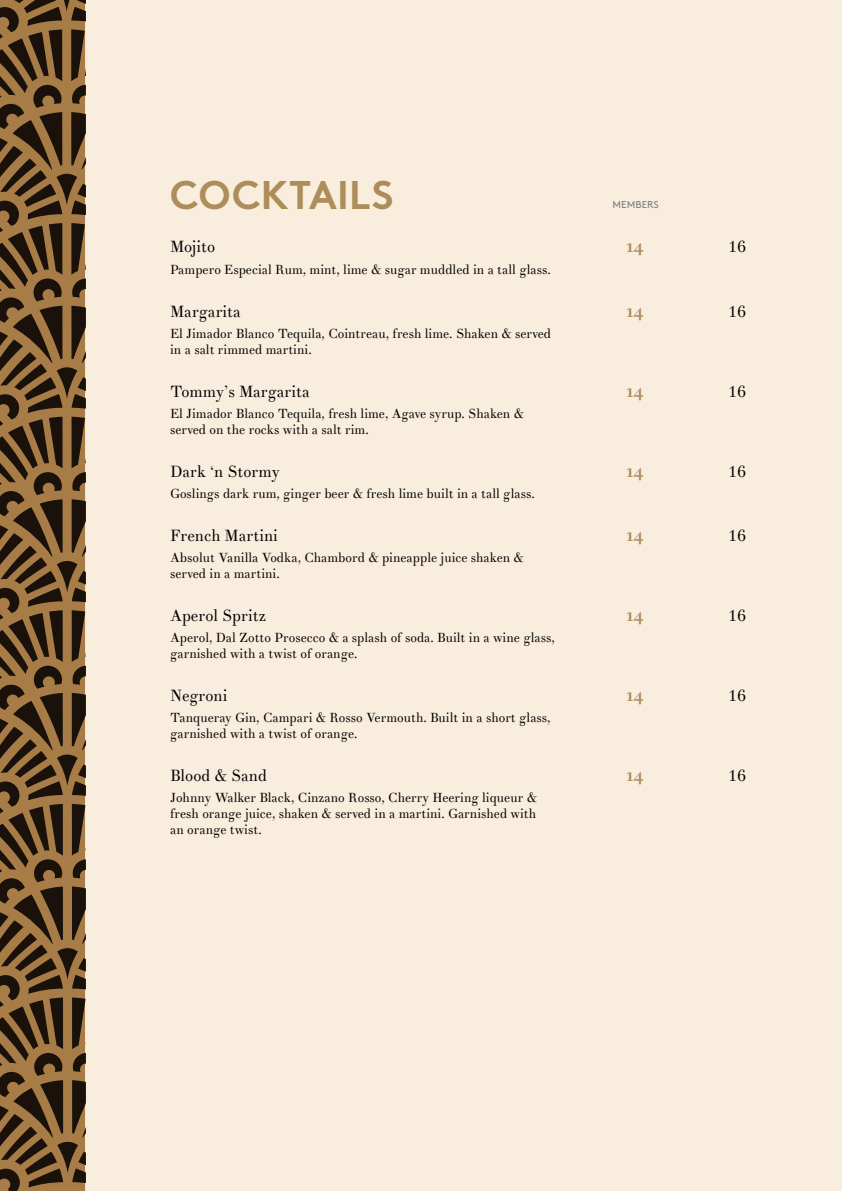
<style>
.page{position:relative;width:842px;height:1191px;background:#f9eede}
.page>*{position:absolute;margin:0;border:0;box-sizing:border-box;transform-origin:0 0}
.t1{font:700 40px "Brown";letter-spacing:.005em;color:#ad8d5a}
.t2{font:500 17px "Lyon Display";letter-spacing:.01em;color:#ad8d5a}
.t3{font:16px "Theano Didot";color:#000}
.t4{font:13px/15.6px "Theano Didot";color:#000}
.t5{font:10px "Brown";letter-spacing:.005em;color:#808285}
</style>
<div class="page">
<svg style="left:0;top:0;width:85px;height:1191px;background:#694d2b"></svg>
<h1 class="t1" style="left:170px;top:163px;width:225px">COCKTAILS</h1>
<p class="t3" style="left:170px;top:237px;width:47px">Mojito</p>
<h2 class="t2" style="left:626px;top:234px;width:19px">14</h2>
<p class="t3" style="left:728px;top:237px;width:20px">16</p>
<p class="t4" style="left:170px;top:262px;width:382px">Pampero Especial Rum, mint, lime &amp; sugar muddled in a tall glass.</p>
<p class="t3" style="left:170px;top:301px;width:72px">Margarita</p>
<h2 class="t2" style="left:626px;top:298px;width:19px">14</h2>
<p class="t3" style="left:728px;top:301px;width:20px">16</p>
<p class="t4" style="left:170px;top:326px;width:383px">El Jimador Blanco Tequila, Cointreau, fresh lime. Shaken &amp; served in a salt rimmed martini.</p>
<p class="t3" style="left:170px;top:381px;width:141px">Tommy’s Margarita</p>
<h2 class="t2" style="left:626px;top:378px;width:19px">14</h2>
<p class="t3" style="left:728px;top:381px;width:20px">16</p>
<p class="t4" style="left:170px;top:406px;width:355px">El Jimador Blanco Tequila, fresh lime, Agave syrup. Shaken &amp; served on the rocks with a salt rim.</p>
<p class="t3" style="left:170px;top:461px;width:111px">Dark ‘n Stormy</p>
<h2 class="t2" style="left:626px;top:458px;width:19px">14</h2>
<p class="t3" style="left:728px;top:461px;width:20px">16</p>
<p class="t4" style="left:170px;top:486px;width:366px">Goslings dark rum, ginger beer &amp; fresh lime built in a tall glass.</p>
<p class="t3" style="left:170px;top:526px;width:109px">French Martini</p>
<h2 class="t2" style="left:626px;top:523px;width:19px">14</h2>
<p class="t3" style="left:728px;top:526px;width:20px">16</p>
<p class="t4" style="left:170px;top:550px;width:355px">Absolut Vanilla Vodka, Chambord &amp; pineapple juice shaken &amp; served in a martini.</p>
<p class="t3" style="left:170px;top:606px;width:97px">Aperol Spritz</p>
<h2 class="t2" style="left:626px;top:602px;width:19px">14</h2>
<p class="t3" style="left:728px;top:606px;width:20px">16</p>
<p class="t4" style="left:170px;top:630px;width:386px">Aperol, Dal Zotto Prosecco &amp; a splash of soda. Built in a wine glass, garnished with a twist of orange.</p>
<p class="t3" style="left:170px;top:685px;width:59px">Negroni</p>
<h2 class="t2" style="left:626px;top:682px;width:19px">14</h2>
<p class="t3" style="left:728px;top:685px;width:20px">16</p>
<p class="t4" style="left:170px;top:710px;width:382px">Tanqueray Gin, Campari &amp; Rosso Vermouth. Built in a short glass, garnished with a twist of orange.</p>
<p class="t3" style="left:170px;top:765px;width:98px">Blood &amp; Sand</p>
<h2 class="t2" style="left:626px;top:762px;width:19px">14</h2>
<p class="t3" style="left:728px;top:765px;width:20px">16</p>
<p class="t4" style="left:170px;top:790px;width:368px;text-align:justify">Johnny Walker Black, Cinzano Rosso, Cherry Heering liqueur &amp; fresh orange juice, shaken &amp; served in a martini. Garnished with an orange twist.</p>
<p class="t5" style="left:613px;top:197px;width:48px">MEMBERS</p>
</div>
